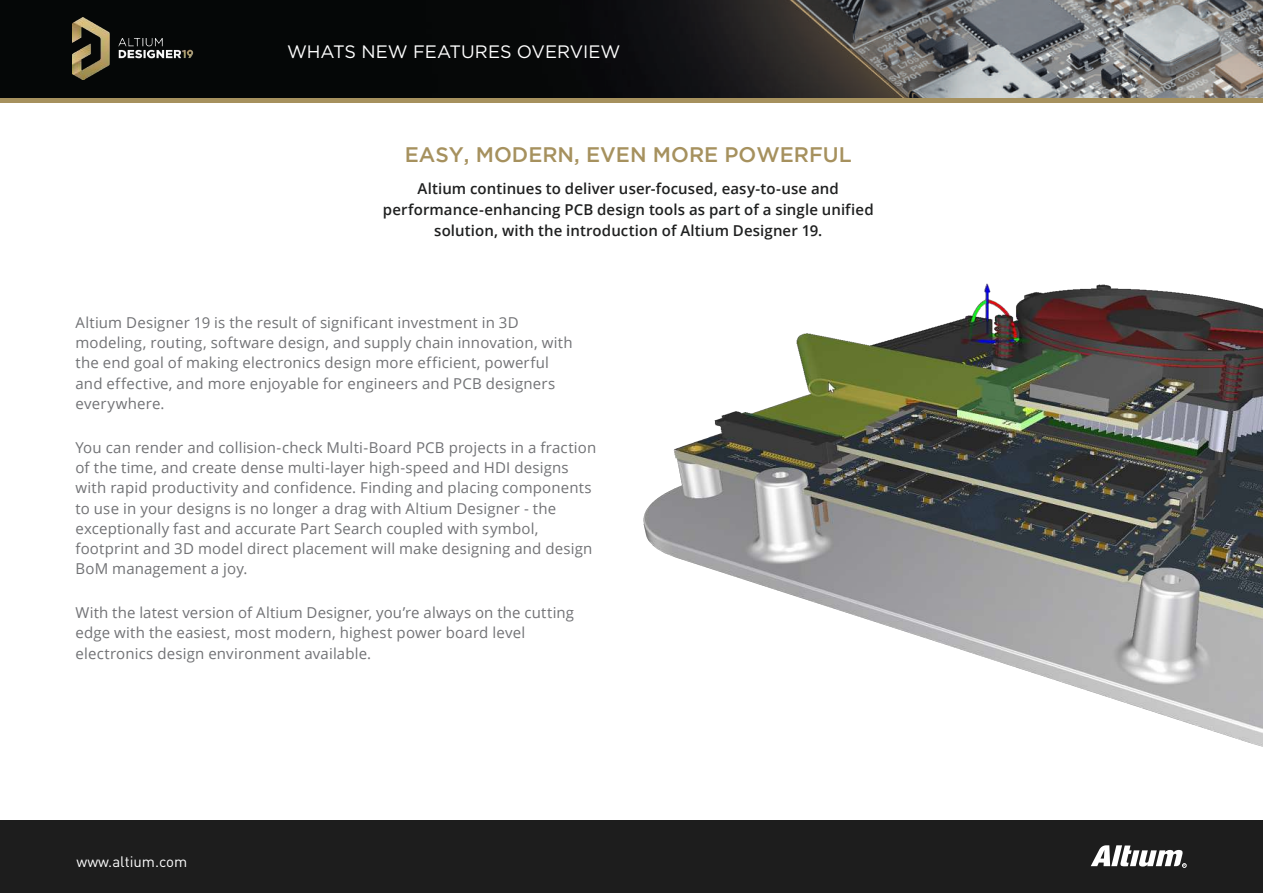
<style>
.page{position:relative;width:1263px;height:893px;background:#fff}
.page>*{position:absolute;margin:0;border:0;box-sizing:border-box;transform-origin:0 0}
.t1{font:500 21px "Gotham";color:#a6915e}
.t2{font:18px "Gotham";color:#fff}
.t3{font:15px/20.1px "Open Sans";letter-spacing:.01em;color:#717275}
.t4{font:600 15px/21px "Open Sans";letter-spacing:.005em;color:#1f2020;text-align:center}
.t5{font:15px "DIN Pro";color:#fff}
.t6{font:800 2.4px "Open Sans";color:#fff}
</style>
<div class="page">
<div style="left:0;top:821px;width:1263px;height:72px;background:#1d1d1d"></div>
<svg style="left:1091px;top:845px;width:95px;height:23px"></svg>
<img style="left:0;top:0;width:1263px;height:99px">
<hr style="left:0;top:99px;width:1263px;height:4px;background:#a6915e">
<img style="left:72px;top:17px;width:124px;height:63px">
<img style="left:643px;top:283px;width:620px;height:464px">
<p class="t2" style="left:287px;top:40px;width:335px">WHATS NEW FEATURES OVERVIEW</p>
<h1 class="t1" style="left:405px;top:143px;width:449px">EASY, MODERN, EVEN MORE POWERFUL</h1>
<p class="t4" style="left:383px;top:178px;width:492px">Altium continues to deliver user-focused, easy-to-use and performance-enhancing PCB design tools as part of a single unified solution, with the introduction of Altium Designer 19.</p>
<p class="t3" style="left:75px;top:312px;width:499px">Altium Designer 19 is the result of significant investment in 3D modeling, routing, software design, and supply chain innovation, with the end goal of making electronics design more efficient, powerful and effective, and more enjoyable for engineers and PCB designers everywhere.</p>
<p class="t3" style="left:75px;top:437px;width:522px">You can render and collision-check Multi-Board PCB projects in a fraction of the time, and create dense multi-layer high-speed and HDI designs with rapid productivity and confidence. Finding and placing components to use in your designs is no longer a drag with Altium Designer - the exceptionally fast and accurate Part Search coupled with symbol, footprint and 3D model direct placement will make designing and design BoM management a joy.</p>
<p class="t3" style="left:75px;top:602px;width:500px;line-height:20.5px">With the latest version of Altium Designer, you’re always on the cutting edge with the easiest, most modern, highest power board level electronics design environment available.</p>
<p class="t5" style="left:77px;top:851px;width:112px">www.altium.com</p>
<p class="t6" style="left:1183px;top:864px;width:3px">R</p>
</div>
